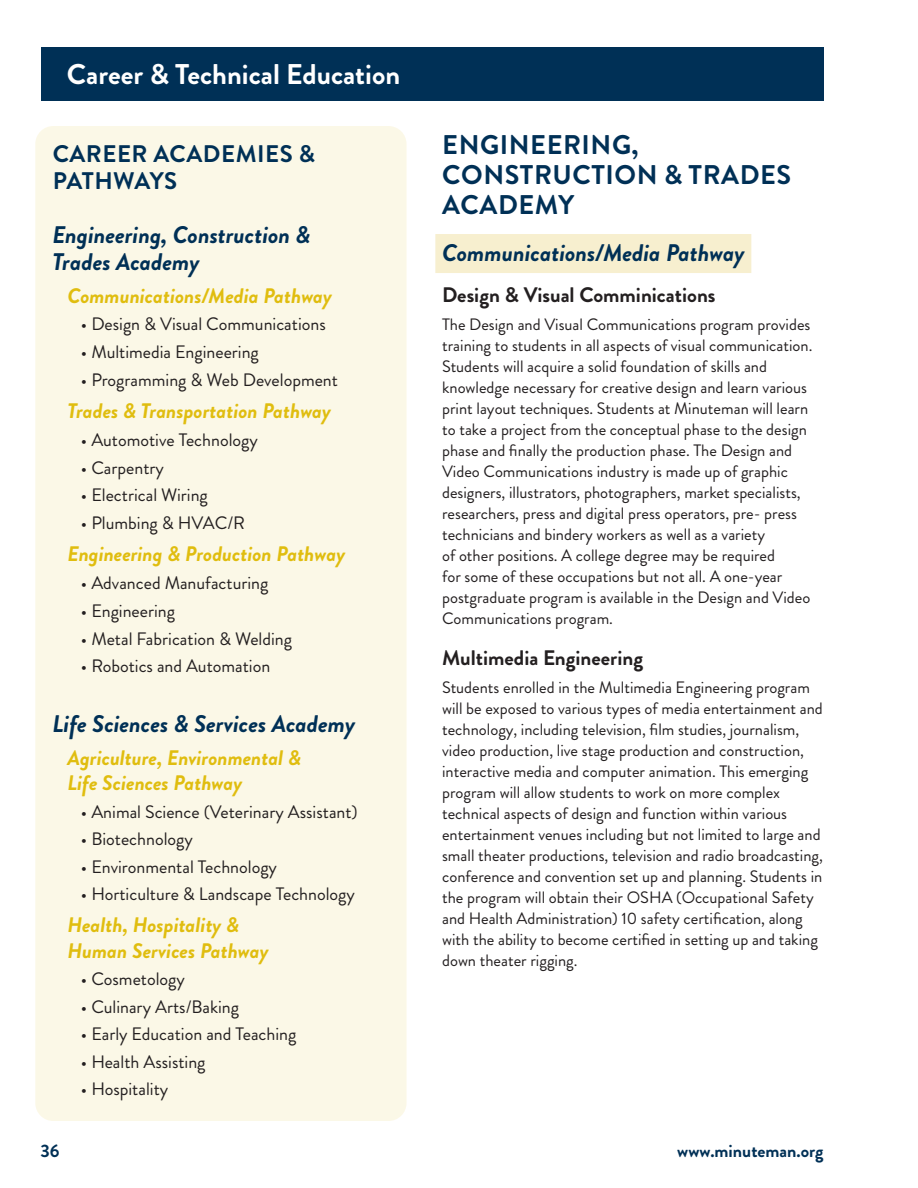
<style>
.page{position:relative;width:918px;height:1188px;background:#fff}
.page>*{position:absolute;margin:0;border:0;box-sizing:border-box;transform-origin:0 0}
.t1{font:700 28.5px "Brandon Grotesque";color:#fff}
.Course_Description_B{font:700 27px/30px "Brandon Grotesque";letter-spacing:.02em;color:#003056}
.Course_Description_B-2{font:italic 700 24px/27px "Brandon Grotesque";color:#003056}
.Pathway_Headers{font:italic 700 24px "Brandon Grotesque";color:#003056}
.Course_Description_B-3{font:700 24px/27px "Brandon Grotesque";letter-spacing:.02em;color:#003056}
.Course_Description_B-4{font:italic 700 21px/25.5px "Brandon Grotesque";color:#e0bd0f}
.Course_Description_B-5{font:700 21px "Brandon Grotesque";color:#231f20}
.Course_Description_B-6{font:18px "Brandon Grotesque";color:#231f20}
.t2{font:700 18px "Brandon Grotesque";color:#003056}
.Course_Description_B-7{font:16.5px/21px "Brandon Grotesque";color:#231f20}
</style>
<div class="page">
<div style="left:41px;top:47px;width:783px;height:54px;background:#003056"></div>
<div style="left:35px;top:126px;width:372px;height:995px;background:#fbf8e7;border-radius:18px"></div>
<div style="left:435px;top:234px;width:316px;height:39px;background:#f7efcf"></div>
<p class="t1" style="left:67px;top:54px;width:335px">Career &amp; Technical Education</p>
<p class="Course_Description_B-3" style="left:53px;top:141px;width:264px">CAREER ACADEMIES &amp;<br>PATHWAYS</p>
<p class="Course_Description_B-2" style="left:52px;top:222px;width:260px">Engineering, Construction &amp;<br>Trades Academy</p>
<p class="Course_Description_B-4" style="left:68px;top:283px;width:266px">Communications/Media Pathway</p>
<p class="Course_Description_B-6" style="left:81px;top:312px;width:246px">• Design &amp; Visual Communications</p>
<p class="Course_Description_B-6" style="left:81px;top:339px;width:179px">• Multimedia Engineering</p>
<p class="Course_Description_B-6" style="left:81px;top:367px;width:259px">• Programming &amp; Web Development</p>
<p class="Course_Description_B-4" style="left:68px;top:398px;width:265px">Trades &amp; Transportation Pathway</p>
<p class="Course_Description_B-6" style="left:81px;top:427px;width:178px">• Automotive Technology</p>
<p class="Course_Description_B-6" style="left:81px;top:455px;width:85px">• Carpentry</p>
<p class="Course_Description_B-6" style="left:81px;top:483px;width:128px">• Electrical Wiring</p>
<p class="Course_Description_B-6" style="left:81px;top:510px;width:166px">• Plumbing &amp; HVAC/R</p>
<p class="Course_Description_B-4" style="left:68px;top:542px;width:279px">Engineering &amp; Production Pathway</p>
<p class="Course_Description_B-6" style="left:81px;top:570px;width:189px">• Advanced Manufacturing</p>
<p class="Course_Description_B-6" style="left:81px;top:598px;width:96px">• Engineering</p>
<p class="Course_Description_B-6" style="left:81px;top:626px;width:213px">• Metal Fabrication &amp; Welding</p>
<p class="Course_Description_B-6" style="left:81px;top:654px;width:191px">• Robotics and Automation</p>
<p class="Course_Description_B-2" style="left:52px;top:711px;width:304px">Life Sciences &amp; Services Academy</p>
<p class="Course_Description_B-4" style="left:67px;top:745px;width:235px">Agriculture, Environmental &amp;<br>Life Sciences Pathway</p>
<p class="Course_Description_B-6" style="left:81px;top:799px;width:278px">• Animal Science (Veterinary Assistant)</p>
<p class="Course_Description_B-6" style="left:81px;top:827px;width:113px">• Biotechnology</p>
<p class="Course_Description_B-6" style="left:81px;top:854px;width:198px">• Environmental Technology</p>
<p class="Course_Description_B-6" style="left:81px;top:882px;width:275px">• Horticulture &amp; Landscape Technology</p>
<p class="Course_Description_B-4" style="left:67px;top:912px;width:203px">Health, Hospitality &amp;<br>Human Services Pathway</p>
<p class="Course_Description_B-6" style="left:81px;top:967px;width:105px">• Cosmetology</p>
<p class="Course_Description_B-6" style="left:81px;top:994px;width:160px">• Culinary Arts/Baking</p>
<p class="Course_Description_B-6" style="left:81px;top:1022px;width:217px">• Early Education and Teaching</p>
<p class="Course_Description_B-6" style="left:81px;top:1049px;width:126px">• Health Assisting</p>
<p class="Course_Description_B-6" style="left:81px;top:1077px;width:89px">• Hospitality</p>
<p class="Course_Description_B" style="left:442px;top:130px;width:350px">ENGINEERING,<br>CONSTRUCTION &amp; TRADES<br>ACADEMY</p>
<p class="Pathway_Headers" style="left:442px;top:236px;width:304px">Communications/Media Pathway</p>
<p class="Course_Description_B-5" style="left:442px;top:280px;width:275px">Design &amp; Visual Comminications</p>
<p class="Course_Description_B-7" style="left:442px;top:314px;width:372px">The Design and Visual Communications program provides training to students in all aspects of visual communication.<br>Students will acquire a solid foundation of skills and knowledge necessary for creative design and learn various print layout techniques. Students at Minuteman will learn to take a project from the conceptual phase to the design phase and finally the production phase. The Design and Video Communications industry is made up of graphic designers, illustrators, photographers, market specialists, researchers, press and digital press operators, pre- press technicians and bindery workers as well as a variety<br>of other positions. A college degree may be required<br>for some of these occupations but not all. A one-year postgraduate program is available in the Design and Video Communications program.</p>
<p class="Course_Description_B-5" style="left:442px;top:643px;width:202px">Multimedia Engineering</p>
<p class="Course_Description_B-7" style="left:442px;top:677px;width:382px">Students enrolled in the Multimedia Engineering program will be exposed to various types of media entertainment and technology, including television, film studies, journalism, video production, live stage production and construction, interactive media and computer animation. This emerging program will allow students to work on more complex technical aspects of design and function within various entertainment venues including but not limited to large and small theater productions, television and radio broadcasting, conference and convention set up and planning. Students in the program will obtain their OSHA (Occupational Safety and Health Administration) 10 safety certification, along with the ability to become certified in setting up and taking down theater rigging.</p>
<p class="t2" style="left:40px;top:1138px;width:21px">36</p>
<p class="t2" style="left:677px;top:1138px;width:148px">www.minuteman.org</p>
</div>
